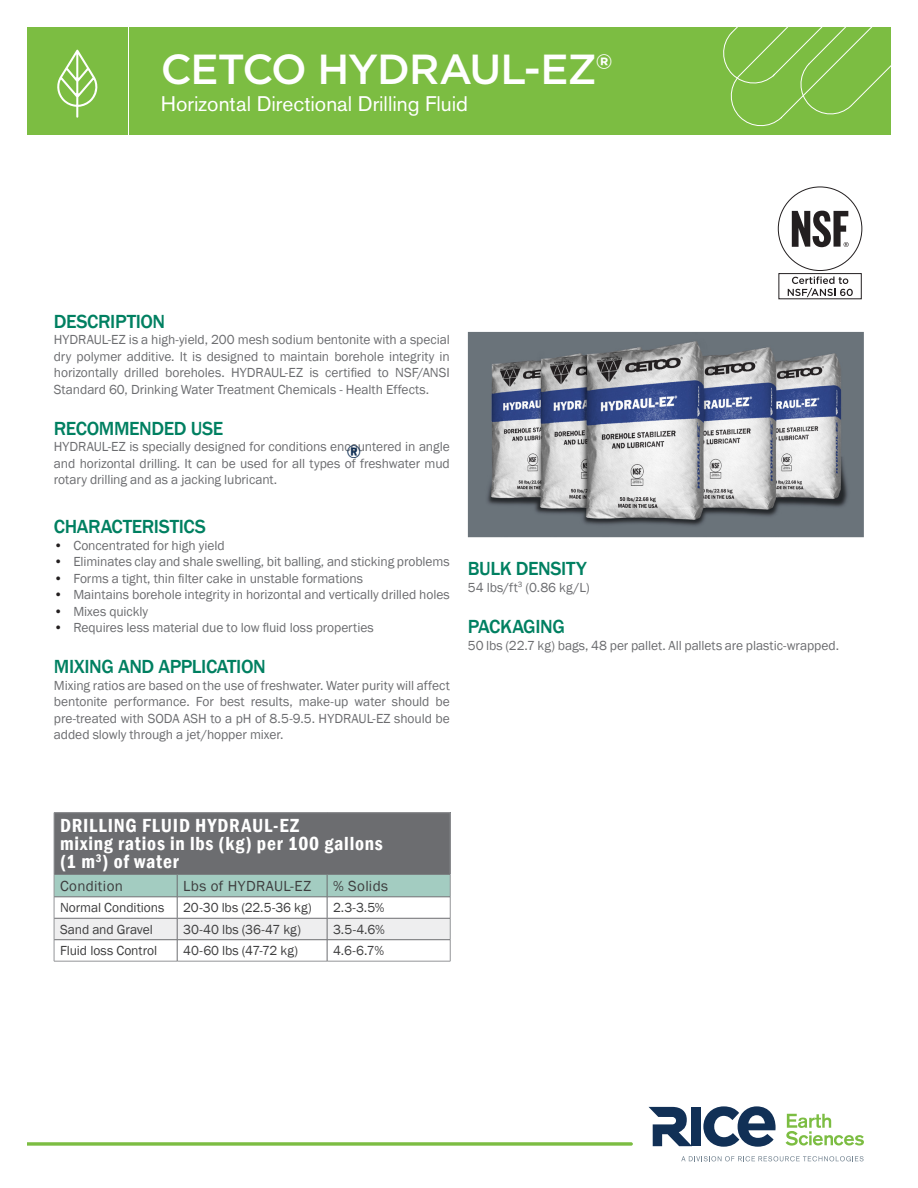
<style>
.page{position:relative;width:918px;height:1188px;background:#fff}
.page>*{position:absolute;margin:0;border:0;box-sizing:border-box;transform-origin:0 0}
.Head_Level_1_Gotham{font:500 42px "Gotham";letter-spacing:-.025em;color:#fff}
.Head_Level_2_A_Grote{font:21px "Akzidenz Grotesk Std";color:#fff}
.t1{font:500 19.5px "Franklin Gothic";letter-spacing:-.02em;color:#008061}
.t2{font:600 condensed 19.5px/18px "Franklin Gothic";letter-spacing:.04em;color:#fff}
.Head_Level_3_-_A_Gro{font:700 18px "Akzidenz Grotesk Std";color:#113056}
.t3{font:15px "Franklin Gothic";letter-spacing:.02em;color:#3e3e3f}
.t4{font:13.5px/16.5px "Franklin Gothic";letter-spacing:-.005em;color:#6c6d70;text-align:justify}
.t5{font:13.5px "Franklin Gothic";letter-spacing:-.005em;color:#3e3e3f}
.s1{color:#231f20}
</style>
<div class="page">
<svg style="left:681px;top:1156px;width:183px;height:5px"></svg>
<svg style="left:786px;top:1114px;width:78px;height:32px"></svg>
<svg style="left:703px;top:1106px;width:73px;height:41px"></svg>
<div style="left:691px;top:1107px;width:10px;height:39px;background:#113056"></div>
<svg style="left:649px;top:1107px;width:42px;height:39px"></svg>
<svg style="left:27px;top:1142px;width:606px;height:4px;background:#8ec65c"></svg>
<div style="left:130px;top:27px;width:761px;height:108px;background:#7cbd42"></div>
<div style="left:27px;top:27px;width:101px;height:108px;background:#7cbd42"></div>
<svg style="left:723px;top:27px;width:168px;height:100px"></svg>
<svg style="left:57px;top:50px;width:41px;height:68px"></svg>
<img style="left:468px;top:332px;width:396px;height:205px">
<div style="left:54px;top:813px;width:396px;height:61px;background:#6c6d70"></div>
<hr style="left:54px;top:812px;width:123px;height:1px;background:#939598">
<hr style="left:54px;top:813px;width:1px;height:61px;background:#939598">
<hr style="left:177px;top:812px;width:150px;height:1px;background:#939598">
<hr style="left:327px;top:812px;width:123px;height:1px;background:#939598">
<hr style="left:450px;top:813px;width:1px;height:61px;background:#939598">
<hr style="left:54px;top:961px;width:123px;height:1px;background:#939598">
<hr style="left:177px;top:961px;width:150px;height:1px;background:#939598">
<hr style="left:327px;top:961px;width:123px;height:1px;background:#939598">
<svg style="left:54px;top:874px;width:397px;height:87px"></svg>
<svg style="left:792px;top:211px;width:57px;height:36px"></svg>
<div style="left:779px;top:273px;width:83px;height:26px;border:1px solid #231f20"></div>
<svg style="left:788px;top:276px;width:65px;height:21px"></svg>
<p class="Head_Level_1_Gotham" style="left:161px;top:41px;width:453px">CETCO HYDRAUL-EZ®</p>
<p class="Head_Level_2_A_Grote" style="left:161px;top:91px;width:309px">Horizontal Directional Drilling Fluid</p>
<p class="t1" style="left:54px;top:309px;width:113px">DESCRIPTION</p>
<p class="t4" style="left:54px;top:332px;width:397px">HYDRAUL-EZ is a high-yield, 200 mesh sodium bentonite with a special dry polymer additive. It is designed to maintain borehole integrity in horizontally drilled boreholes. HYDRAUL-EZ is certified to NSF/ANSI Standard 60, Drinking Water Treatment Chemicals - Health Effects.</p>
<p class="t1" style="left:54px;top:416px;width:171px">RECOMMENDED USE</p>
<p class="t4" style="left:54px;top:439px;width:398px">HYDRAUL-EZ is specially designed for conditions encountered in angle and horizontal drilling. It can be used for all types of freshwater mud rotary drilling and as a jacking lubricant.</p>
<p class="t1" style="left:54px;top:515px;width:154px">CHARACTERISTICS</p>
<p class="t4" style="left:54px;top:537px;width:172px"><span class="s1">•</span> Concentrated for high yield</p>
<p class="t4" style="left:54px;top:554px;width:397px"><span class="s1">•</span> Eliminates clay and shale swelling, bit balling, and sticking problems</p>
<p class="t4" style="left:54px;top:570px;width:311px"><span class="s1">•</span> Forms a tight, thin filter cake in unstable formations</p>
<p class="t4" style="left:54px;top:587px;width:397px"><span class="s1">•</span> Maintains borehole integrity in horizontal and vertically drilled holes</p>
<p class="t4" style="left:54px;top:603px;width:96px"><span class="s1">•</span> Mixes quickly</p>
<p class="t4" style="left:54px;top:620px;width:321px"><span class="s1">•</span> Requires less material due to low fluid loss properties</p>
<p class="t1" style="left:54px;top:655px;width:213px">MIXING AND APPLICATION</p>
<p class="t4" style="left:54px;top:677px;width:398px">Mixing ratios are based on the use of freshwater. Water purity will affect bentonite performance. For best results, make-up water should be pre-treated with SODA ASH to a pH of 8.5-9.5. HYDRAUL-EZ should be added slowly through a jet/hopper mixer.</p>
<p class="Head_Level_3_-_A_Gro" style="left:346px;top:441px;width:16px">®</p>
<p class="t1" style="left:468px;top:557px;width:120px">BULK DENSITY</p>
<p class="t4" style="left:468px;top:580px;width:123px">54 lbs/ft<sup>3</sup> (0.86 kg/L)</p>
<p class="t1" style="left:468px;top:615px;width:99px">PACKAGING</p>
<p class="t4" style="left:468px;top:637px;width:373px">50 lbs (22.7 kg) bags, 48 per pallet. All pallets are plastic-wrapped.</p>
<p class="t2" style="left:60px;top:817px;width:324px">DRILLING FLUID HYDRAUL-EZ<br>mixing ratios in lbs (kg) per 100 gallons (1 m<sup>3</sup>) of water</p>
<p class="t3" style="left:60px;top:877px;width:64px">Condition</p>
<p class="t3" style="left:183px;top:877px;width:130px">Lbs of HYDRAUL-EZ</p>
<p class="t3" style="left:333px;top:877px;width:57px">% Solids</p>
<p class="t5" style="left:60px;top:899px;width:106px">Normal Conditions</p>
<p class="t5" style="left:183px;top:899px;width:130px">20-30 lbs (22.5-36 kg)</p>
<p class="t5" style="left:333px;top:899px;width:53px">2.3-3.5%</p>
<p class="t5" style="left:60px;top:921px;width:94px">Sand and Gravel</p>
<p class="t5" style="left:183px;top:921px;width:119px">30-40 lbs (36-47 kg)</p>
<p class="t5" style="left:333px;top:921px;width:53px">3.5-4.6%</p>
<p class="t5" style="left:60px;top:942px;width:99px">Fluid loss Control</p>
<p class="t5" style="left:183px;top:942px;width:116px">40-60 lbs (47-72 kg)</p>
<p class="t5" style="left:333px;top:942px;width:53px">4.6-6.7%</p>
</div>
